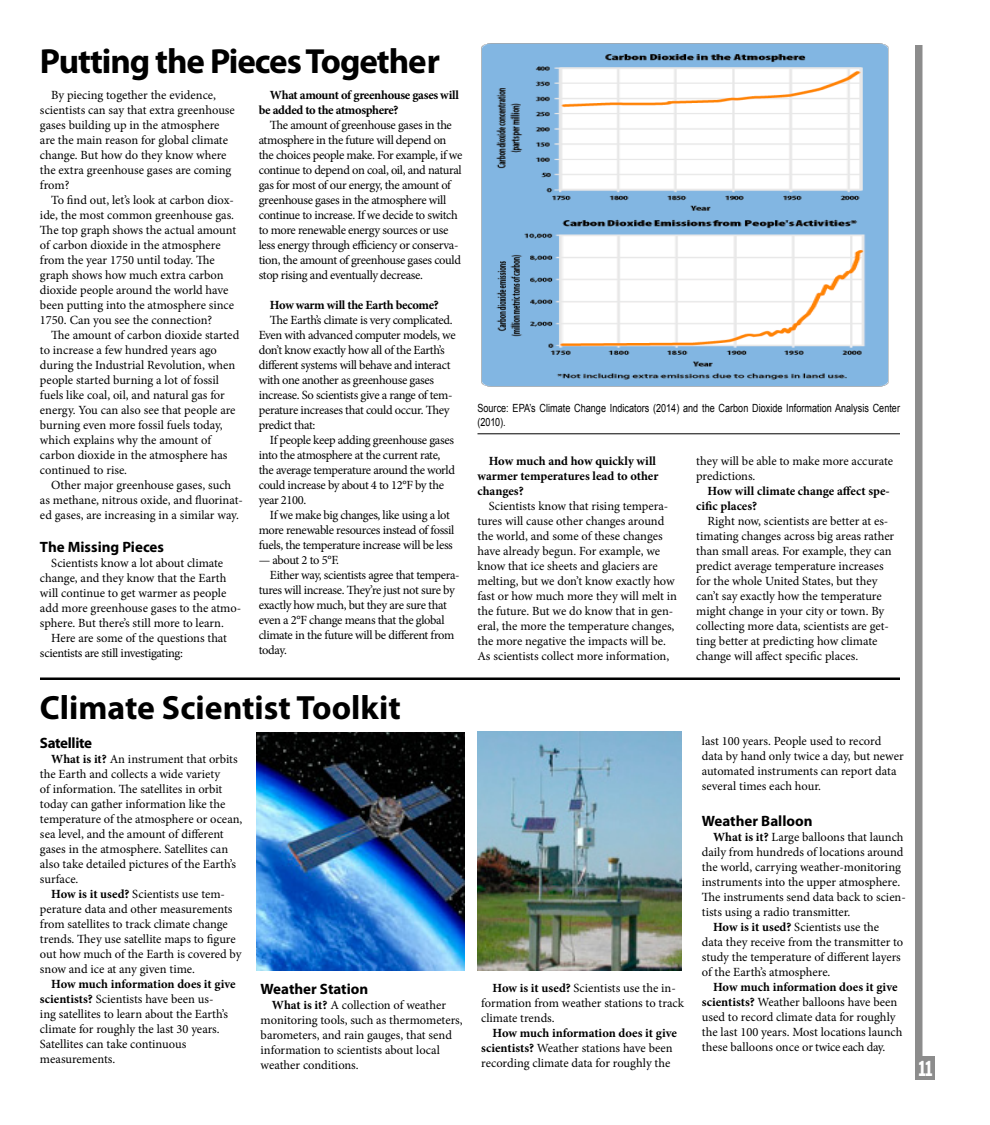
<style>
.page{position:relative;width:990px;height:1125px;background:#fff}
.page>*{position:absolute;margin:0;border:0;box-sizing:border-box;transform-origin:0 0}
.t1{font:700 35px "Myriad Pro";letter-spacing:-.03em;color:#000}
.t2{font:700 33.75px "Myriad Pro";color:#000}
.t3{font:900 22.5px "Franklin ITC Cond";color:#fff;scale:.8 1}
.t4{font:700 15px "Myriad Pro";color:#000}
.t5{font:700 15px "Myriad Pro";letter-spacing:-.025em;color:#000}
.t6{font:12.5px/15px "Minion Pro";letter-spacing:-.005em;color:#000}
.t7{font:12.5px/15px "Minion Pro";letter-spacing:-.025em;color:#000}
.t8{font:12.5px/15px "Minion Pro";letter-spacing:-.03em;color:#000}
.t9{font:700 12.5px/15px "Minion Pro";letter-spacing:-.01em;color:#000}
.t10{font:11.25px/13.8px "Arial";letter-spacing:.005em;color:#000;scale:.8 1}
.s1{font-weight:700}
</style>
<div class="page">
<div style="left:915px;top:45px;width:7px;height:1035px;background:#8c8c8c"></div>
<div style="left:916px;top:1057px;width:19px;height:23px;background:#8c8c8c"></div>
<img style="left:481px;top:43px;width:408px;height:344px">
<hr style="left:477px;top:434px;width:423px;height:1px;background:#000">
<hr style="left:40px;top:678px;width:860px;height:2px;background:#000">
<img style="left:257px;top:733px;width:207px;height:237px">
<img style="left:477px;top:732px;width:204px;height:238px">
<h1 class="t1" style="left:40px;top:39px;width:401px">Putting the Pieces Together</h1>
<p class="t6" style="left:40px;top:88px;width:196px;text-indent:11px">By piecing together the evidence, scientists can say that extra greenhouse gases building up in the atmosphere are the main reason for global climate change. But how do they know where the extra greenhouse gases are coming from?</p>
<p class="t6" style="left:40px;top:193px;width:198px;text-indent:11px">To find out, let’s look at carbon diox&shy;ide, the most common greenhouse gas.<br>The top graph shows the actual amount of carbon dioxide in the atmosphere from the year 1750 until today. The graph shows how much extra carbon dioxide people around the world have been putting into the atmosphere since 1750. Can you see the connection?</p>
<p class="t6" style="left:40px;top:328px;width:201px;text-indent:11px">The amount of carbon dioxide started to increase a few hundred years ago during the Industrial Revolution, when people started burning a lot of fossil fuels like coal, oil, and natural gas for energy. You can also see that people are burning even more fossil fuels today, which explains why the amount of carbon dioxide in the atmosphere has continued to rise.</p>
<p class="t6" style="left:40px;top:478px;width:204px;text-align:center">Other major greenhouse gases, such<br>as methane, nitrous oxide, and fluorinat&shy;ed gases, are increasing in a similar way.</p>
<p class="t4" style="left:40px;top:537px;width:126px">The Missing Pieces</p>
<p class="t6" style="left:40px;top:555px;width:203px;text-indent:11px">Scientists know a lot about climate change, and they know that the Earth will continue to get warmer as people add more greenhouse gases to the atmo&shy;sphere. But there’s still more to learn.</p>
<p class="t6" style="left:40px;top:630px;width:189px;text-indent:11px">Here are some of the questions that scientists are still investigating:</p>
<p class="t9" style="left:259px;top:87px;width:202px;text-indent:11px">What amount of greenhouse gases will be added to the atmosphere?</p>
<p class="t7" style="left:259px;top:118px;width:205px;text-indent:11px">The amount of greenhouse gases in the atmosphere in the future will depend on the choices people make. For example, if we continue to depend on coal, oil, and natural gas for most of our energy, the amount of greenhouse gases in the atmosphere will continue to increase. If we decide to switch to more renewable energy sources or use less energy through efficiency or conserva&shy;tion, the amount of greenhouse gases could stop rising and eventually decrease.</p>
<p class="t9" style="left:270px;top:297px;width:170px">How warm will the Earth become?</p>
<p class="t7" style="left:259px;top:313px;width:198px;text-indent:11px">The Earth’s climate is very complicated.<br>Even with advanced computer models, we don’t know exactly how all of the Earth’s different systems will behave and interact with one another as greenhouse gases increase. So scientists give a range of tem&shy;perature increases that could occur. They predict that:</p>
<p class="t8" style="left:259px;top:433px;width:198px;text-indent:11px">If people keep adding greenhouse gases into the atmosphere at the current rate, the average temperature around the world could increase by about 4 to 12°F by the year 2100.</p>
<p class="t8" style="left:259px;top:508px;width:197px;text-align:center">If we make big changes, like using a lot more renewable resources instead of fossil fuels, the temperature increase will be less</p>
<p class="t6" style="left:259px;top:553px;width:82px">— about 2 to 5°F.</p>
<p class="t7" style="left:270px;top:568px;width:191px">Either way, scientists agree that tempera-</p>
<p class="t8" style="left:259px;top:583px;width:198px">tures will increase. They’re just not sure by</p>
<p class="t8" style="left:259px;top:598px;width:190px">exactly how much, but they are sure that</p>
<p class="t8" style="left:259px;top:613px;width:187px">even a 2°F change means that the global</p>
<p class="t7" style="left:259px;top:628px;width:197px">climate in the future will be different from</p>
<p class="t6" style="left:259px;top:643px;width:30px">today.</p>
<h2 class="t2" style="left:40px;top:686px;width:362px">Climate Scientist Toolkit</h2>
<p class="t5" style="left:40px;top:733px;width:54px">Satellite</p>
<p class="t6" style="left:40px;top:751px;width:204px;text-indent:11px"><span class="s1">What is it?</span> An instrument that orbits the Earth and collects a wide variety<br>of information. The satellites in orbit today can gather information like the temperature of the atmosphere or ocean, sea level, and the amount of different gases in the atmosphere. Satellites can also take detailed pictures of the Earth’s surface.</p>
<p class="t6" style="left:40px;top:886px;width:203px;text-indent:11px"><span class="s1">How is it used?</span> Scientists use tem&shy;perature data and other measurements from satellites to track climate change trends. They use satellite maps to figure out how much of the Earth is covered by snow and ice at any given time.</p>
<p class="t6" style="left:40px;top:976px;width:197px;text-indent:11px"><span class="s1">How much information does it give scientists?</span> Scientists have been us-<br>ing satellites to learn about the Earth’s climate for roughly the last 30 years.<br>Satellites can take continuous measurements.</p>
<p class="t4" style="left:261px;top:979px;width:109px">Weather Station</p>
<p class="t6" style="left:261px;top:997px;width:204px;text-indent:11px"><span class="s1">What is it?</span> A collection of weather monitoring tools, such as thermometers, barometers, and rain gauges, that send information to scientists about local weather conditions.</p>
<p class="t10" style="left:477px;top:401px;width:530px">Source: EPA’s Climate Change Indicators (2014) and the Carbon Dioxide Information Analysis Center (2010).</p>
<p class="t9" style="left:477px;top:453px;width:182px;text-indent:11px">How much and how quickly will warmer temperatures lead to other changes?</p>
<p class="t6" style="left:477px;top:498px;width:201px;text-indent:11px">Scientists know that rising tempera&shy;tures will cause other changes around the world, and some of these changes have already begun. For example, we know that ice sheets and glaciers are melting, but we don’t know exactly how fast or how much more they will melt in the future. But we do know that in gen&shy;eral, the more the temperature changes, the more negative the impacts will be.<br>As scientists collect more information,</p>
<p class="t6" style="left:696px;top:453px;width:199px">they will be able to make more accurate predictions.</p>
<p class="t9" style="left:696px;top:483px;width:195px;text-indent:11px">How will climate change affect spe&shy;cific places?</p>
<p class="t6" style="left:696px;top:513px;width:200px;text-indent:11px">Right now, scientists are better at es&shy;timating changes across big areas rather than small areas. For example, they can predict average temperature increases for the whole United States, but they can’t say exactly how the temperature might change in your city or town. By collecting more data, scientists are get&shy;ting better at predicting how climate change will affect specific places.</p>
<p class="t6" style="left:481px;top:980px;width:204px;text-indent:11px"><span class="s1">How is it used?</span> Scientists use the in&shy;formation from weather stations to track climate trends.</p>
<p class="t6" style="left:481px;top:1025px;width:197px;text-indent:11px"><span class="s1">How much information does it give scientists?</span> Weather stations have been recording climate data for roughly the</p>
<p class="t6" style="left:702px;top:734px;width:203px">last 100 years. People used to record data by hand only twice a day, but newer automated instruments can report data several times each hour.</p>
<p class="t4" style="left:702px;top:812px;width:112px">Weather Balloon</p>
<p class="t6" style="left:713px;top:830px;width:192px"><span class="s1">What is it?</span> Large balloons that launch</p>
<p class="t6" style="left:702px;top:845px;width:203px">daily from hundreds of locations around</p>
<p class="t6" style="left:702px;top:860px;width:201px">the world, carrying weather-monitoring</p>
<p class="t6" style="left:702px;top:875px;width:200px">instruments into the upper atmosphere.</p>
<p class="t6" style="left:702px;top:890px;width:206px">The instruments send data back to scien-</p>
<p class="t6" style="left:702px;top:905px;width:150px">tists using a radio transmitter.</p>
<p class="t6" style="left:713px;top:920px;width:168px"><span class="s1">How is it used?</span> Scientists use the</p>
<p class="t6" style="left:702px;top:935px;width:203px">data they receive from the transmitter to</p>
<p class="t6" style="left:702px;top:950px;width:200px">study the temperature of different layers</p>
<p class="t6" style="left:702px;top:965px;width:130px">of the Earth’s atmosphere.</p>
<p class="t6" style="left:702px;top:980px;width:202px;text-indent:11px"><span class="s1">How much information does it give scientists?</span> Weather balloons have been used to record climate data for roughly the last 100 years. Most locations launch these balloons once or twice each day.</p>
<h3 class="t3" style="left:919px;top:1056px;width:19px">11</h3>
</div>
